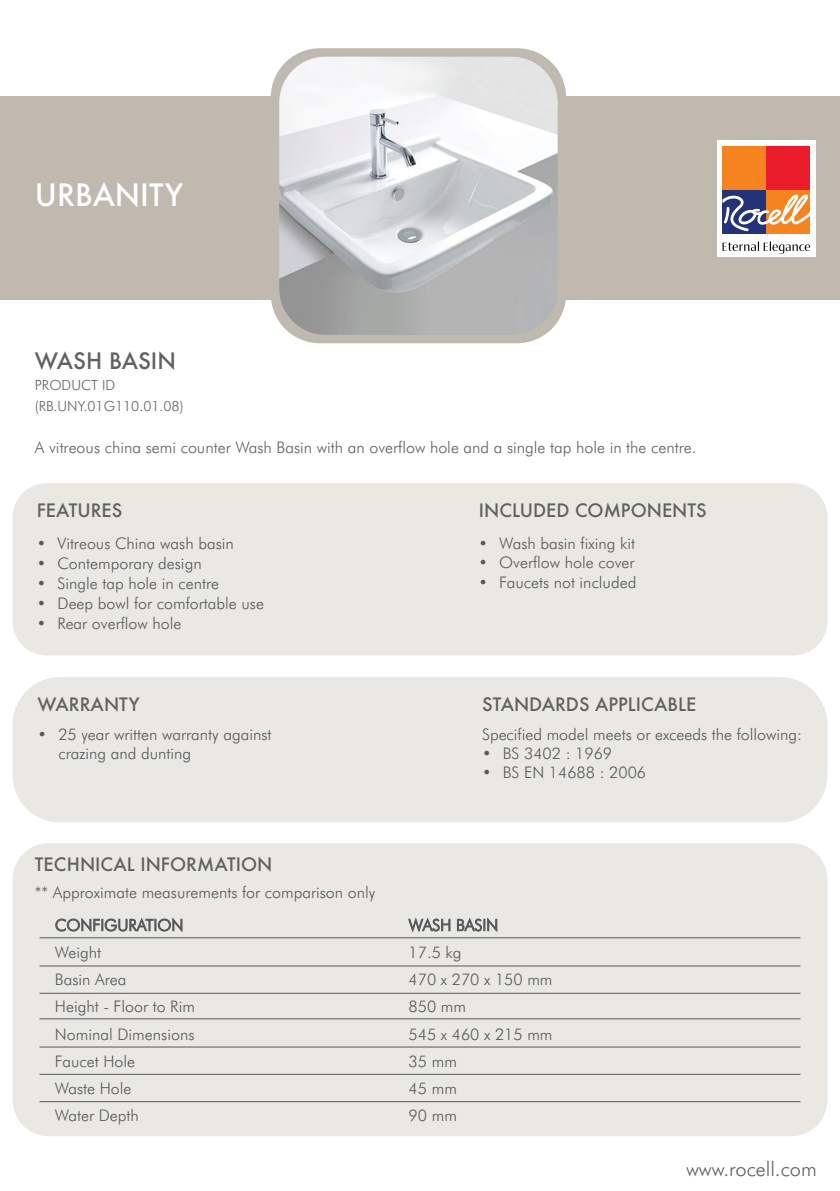
<style>
.page{position:relative;width:840px;height:1191px;background:#fff}
.page>*{position:absolute;margin:0;border:0;box-sizing:border-box;transform-origin:0 0}
.t1{font:500 30px "Futura";color:#fff}
.t2{font:500 22px "Futura";color:#606160}
.t3{font:300 20px "Futura BT";color:#606160}
.t4{font:500 18px "Futura";color:#606160}
.t5{font:300 16px/19.2px "Futura BT";color:#57585a}
.t6{font:300 16px "Futura BT";color:#606160}
.t7{font:300 14px/20.8px "Futura BT";color:#606160}
</style>
<div class="page">
<div style="left:13px;top:843px;width:813px;height:293px;background:#e9e8e3;border-radius:36px"></div>
<div style="left:13px;top:483px;width:813px;height:172px;background:#e9e8e3;border-radius:34px"></div>
<div style="left:13px;top:677px;width:813px;height:145px;background:#e9e8e3;border-radius:47px"></div>
<div style="left:0;top:96px;width:839px;height:204px;background:#bfb9af"></div>
<div style="left:271px;top:48px;width:294px;height:295px;background:#bfb9af;border-radius:49px"></div>
<img style="left:279px;top:57px;width:278px;height:278px">
<svg style="left:55px;top:917px;width:127px;height:15px"></svg>
<svg style="left:408px;top:917px;width:42px;height:15px"></svg>
<svg style="left:457px;top:917px;width:40px;height:15px"></svg>
<hr style="left:39px;top:937px;width:761px;height:1px;background:#57585a">
<hr style="left:39px;top:965px;width:761px;height:1px;background:#57585a">
<hr style="left:39px;top:993px;width:761px;height:1px;background:#57585a">
<hr style="left:39px;top:1018px;width:761px;height:1px;background:#57585a">
<hr style="left:39px;top:1046px;width:761px;height:1px;background:#57585a">
<hr style="left:39px;top:1074px;width:761px;height:1px;background:#57585a">
<hr style="left:39px;top:1101px;width:761px;height:1px;background:#57585a">
<div style="left:717px;top:140px;width:98px;height:117px;background:#fff"></div>
<div style="left:765px;top:190px;width:44px;height:44px;background:#f58320"></div>
<div style="left:722px;top:146px;width:43px;height:44px;background:#f58320"></div>
<div style="left:765px;top:146px;width:44px;height:44px;background:#eb1c2c"></div>
<div style="left:722px;top:190px;width:43px;height:44px;background:#243279"></div>
<svg style="left:722px;top:194px;width:87px;height:37px"></svg>
<svg style="left:722px;top:241px;width:87px;height:13px"></svg>
<h1 class="t1" style="left:35px;top:175px;width:149px">URBANITY</h1>
<h2 class="t2" style="left:35px;top:346px;width:142px">WASH BASIN</h2>
<p class="t7" style="left:35px;top:374px;width:150px">PRODUCT ID (RB.UNY.01G110.01.08)</p>
<p class="t6" style="left:35px;top:437px;width:662px">A vitreous china semi counter Wash Basin with an overflow hole and a single tap hole in the centre.</p>
<p class="t4" style="left:37px;top:498px;width:87px">FEATURES</p>
<p class="t4" style="left:478px;top:498px;width:229px">INCLUDED COMPONENTS</p>
<p class="t5" style="left:37px;top:534px;width:198px">• Vitreous China wash basin</p>
<p class="t5" style="left:37px;top:554px;width:166px">• Contemporary design</p>
<p class="t5" style="left:37px;top:574px;width:184px">• Single tap hole in centre</p>
<p class="t5" style="left:37px;top:594px;width:228px">• Deep bowl for comfortable use</p>
<p class="t5" style="left:37px;top:614px;width:146px">• Rear overflow hole</p>
<p class="t4" style="left:38px;top:692px;width:103px">WARRANTY</p>
<p class="t5" style="left:58px;top:724px;width:214px;text-indent:-21px">• 25 year written warranty against crazing and dunting</p>
<p class="t4" style="left:35px;top:852px;width:239px">TECHNICAL INFORMATION</p>
<p class="t5" style="left:35px;top:883px;width:341px">** Approximate measurements for comparison only</p>
<p class="t5" style="left:478px;top:534px;width:158px">• Wash basin fixing kit</p>
<p class="t5" style="left:478px;top:553px;width:157px">• Overflow hole cover</p>
<p class="t5" style="left:478px;top:572px;width:159px">• Faucets not included</p>
<p class="t4" style="left:481px;top:692px;width:216px">STANDARDS APPLICABLE</p>
<p class="t5" style="left:481px;top:724px;width:321px">Specified model meets or exceeds the following:</p>
<p class="t5" style="left:481px;top:743px;width:132px">• BS 3402 : 1969</p>
<p class="t5" style="left:481px;top:762px;width:165px">• BS EN 14688 : 2006</p>
<p class="t5" style="left:408px;top:915px;width:91px">WASH BASIN</p>
<p class="t5" style="left:55px;top:942px;width:48px">Weight</p>
<p class="t5" style="left:408px;top:942px;width:54px">17.5 kg</p>
<p class="t5" style="left:55px;top:969px;width:73px">Basin Area</p>
<p class="t5" style="left:408px;top:969px;width:145px">470 x 270 x 150 mm</p>
<p class="t5" style="left:55px;top:997px;width:141px">Height - Floor to Rim</p>
<p class="t5" style="left:408px;top:997px;width:59px">850 mm</p>
<p class="t5" style="left:55px;top:1024px;width:141px">Nominal Dimensions</p>
<p class="t5" style="left:408px;top:1024px;width:145px">545 x 460 x 215 mm</p>
<p class="t5" style="left:55px;top:1051px;width:82px">Faucet Hole</p>
<p class="t5" style="left:408px;top:1051px;width:50px">35 mm</p>
<p class="t5" style="left:55px;top:1078px;width:78px">Waste Hole</p>
<p class="t5" style="left:408px;top:1078px;width:50px">45 mm</p>
<p class="t5" style="left:55px;top:1105px;width:85px">Water Depth</p>
<p class="t5" style="left:408px;top:1105px;width:50px">90 mm</p>
<p class="t3" style="left:685px;top:1157px;width:132px">www.rocell.com</p>
</div>
